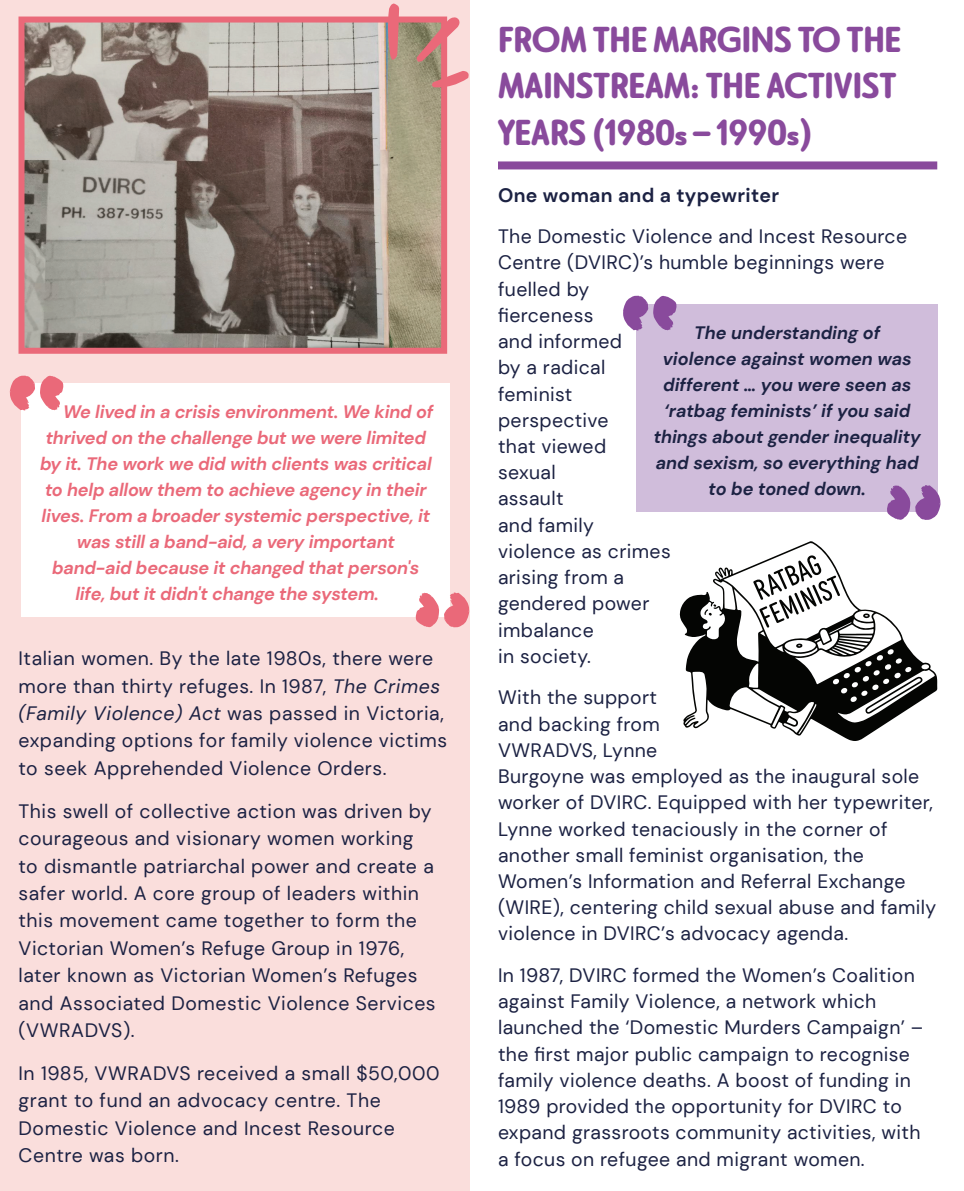
<style>
.page{position:relative;width:964px;height:1191px;background:#fff}
.page>*{position:absolute;margin:0;border:0;box-sizing:border-box;transform-origin:0 0}
.t1{font:900 36px/46.2px "Le Havre Rounded";letter-spacing:-.01em;color:#894a9c}
.t2{font:19.4px/26.2px "DM Sans";letter-spacing:.02em;color:#1c2243}
.t3{font:700 19.4px "DM Sans";letter-spacing:.02em;color:#1c2243}
.t4{font:italic 700 18px "DM Sans";letter-spacing:-.01em;color:#ea6979}
.t5{font:italic 700 18px/26px "DM Sans";color:#1c2243;text-align:center}
.s1{font-style:italic}
</style>
<div class="page">
<div style="left:0;top:0;width:469px;height:1191px;background:#fadedc"></div>
<img style="left:26px;top:24px;width:414px;height:323px">
<div style="left:19px;top:17px;width:428px;height:337px;border:6px solid #ea6979"></div>
<svg style="left:416px;top:17px;width:44px;height:45px"></svg>
<svg style="left:387px;top:3px;width:12px;height:57px"></svg>
<svg style="left:432px;top:71px;width:37px;height:17px"></svg>
<div style="left:21px;top:383px;width:429px;height:234px;background:#fff"></div>
<svg style="left:10px;top:375px;width:53px;height:36px"></svg>
<svg style="left:416px;top:592px;width:53px;height:35px"></svg>
<div style="left:498px;top:161px;width:439px;height:8px;background:#894a9c"></div>
<div style="left:637px;top:304px;width:301px;height:208px;background:#d0bddb"></div>
<svg style="left:623px;top:296px;width:54px;height:35px"></svg>
<svg style="left:887px;top:485px;width:54px;height:35px"></svg>
<svg style="left:679px;top:541px;width:258px;height:200px"></svg>
<svg style="left:704px;top:604px;width:12px;height:11px"></svg>
<svg style="left:865px;top:676px;width:58px;height:38px"></svg>
<svg style="left:796px;top:643px;width:7px;height:5px"></svg>
<svg style="left:863px;top:613px;width:7px;height:5px"></svg>
<svg style="left:753px;top:554px;width:87px;height:74px"></svg>
<p class="t4" style="left:63px;top:400px;width:371px">We lived in a crisis environment. We kind of</p>
<p class="t4" style="left:46px;top:426px;width:382px">thrived on the challenge but we were limited</p>
<p class="t4" style="left:40px;top:452px;width:393px">by it. The work we did with clients was critical</p>
<p class="t4" style="left:45px;top:478px;width:383px">to help allow them to achieve agency in their</p>
<p class="t4" style="left:41px;top:504px;width:390px">lives. From a broader systemic perspective, it</p>
<p class="t4" style="left:77px;top:530px;width:319px">was still a band-aid, a very important</p>
<p class="t4" style="left:52px;top:556px;width:369px">band-aid because it changed that person's</p>
<p class="t4" style="left:75px;top:582px;width:305px">life, but it didn't change the system.</p>
<p class="t2" style="left:19px;top:644px;width:430px;line-height:27.4px">Italian women. By the late 1980s, there were more than thirty refuges. In 1987, <span class="s1">The Crimes (Family Violence) Act</span> was passed in Victoria, expanding options for family violence victims to seek Apprehended Violence Orders.</p>
<p class="t2" style="left:19px;top:797px;width:419px;line-height:27.4px">This swell of collective action was driven by courageous and visionary women working to dismantle patriarchal power and create a safer world. A core group of leaders within this movement came together to form the Victorian Women’s Refuge Group in 1976, later known as Victorian Women’s Refuges and Associated Domestic Violence Services (VWRADVS).</p>
<p class="t2" style="left:19px;top:1059px;width:422px;line-height:27.4px">In 1985, VWRADVS received a small $50,000 grant to fund an advocacy centre. The Domestic Violence and Incest Resource Centre was born.</p>
<p class="t1" style="left:498px;top:17px;width:405px">FROM THE MARGINS TO THE<br>MAINSTREAM: THE ACTIVIST<br>YEARS (1980s – 1990s)</p>
<p class="t3" style="left:498px;top:183px;width:283px">One woman and a typewriter</p>
<p class="t2" style="left:498px;top:223px;width:410px">The Domestic Violence and Incest Resource<br>Centre (DVIRC)’s humble beginnings were fuelled by<br>fierceness<br>and informed<br>by a radical<br>feminist<br>perspective<br>that viewed<br>sexual<br>assault<br>and family<br>violence as crimes<br>arising from a<br>gendered power<br>imbalance<br>in society.</p>
<p class="t2" style="left:498px;top:684px;width:440px">With the support<br>and backing from<br>VWRADVS, Lynne<br>Burgoyne was employed as the inaugural sole worker of DVIRC. Equipped with her typewriter, Lynne worked tenaciously in the corner of another small feminist organisation, the Women’s Information and Referral Exchange (WIRE), centering child sexual abuse and family violence in DVIRC’s advocacy agenda.</p>
<p class="t2" style="left:498px;top:962px;width:427px">In 1987, DVIRC formed the Women’s Coalition against Family Violence, a network which launched the ‘Domestic Murders Campaign’ – the first major public campaign to recognise family violence deaths. A boost of funding in 1989 provided the opportunity for DVIRC to expand grassroots community activities, with a focus on refugee and migrant women.</p>
<p class="t5" style="left:654px;top:320px;width:269px">The understanding of<br>violence against women was different … you were seen as ‘ratbag feminists’ if you said things about gender inequality and sexism, so everything had to be toned down.</p>
</div>
